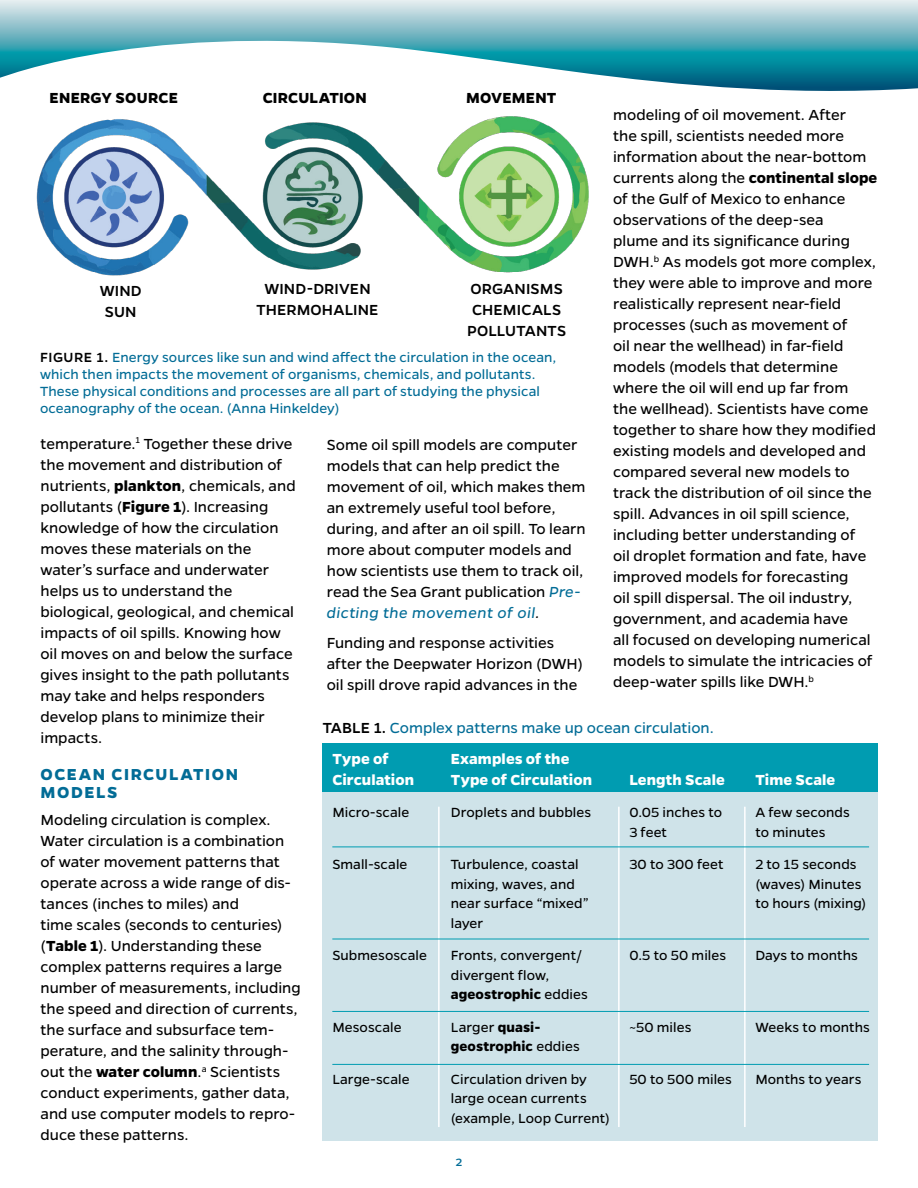
<style>
.page{position:relative;width:918px;height:1188px;background:#fff}
.page>*{position:absolute;margin:0;border:0;box-sizing:border-box;transform-origin:0 0}
.t1{font:700 18px/18px "Gentona";letter-spacing:.085em;color:#026c96}
.t2{font:16.5px/21px "Gentona";color:#000}
.t3{font:700 16.5px "Gentona";letter-spacing:.005em;color:#fff}
.t4{font:500 16.5px/21px "Gentona";letter-spacing:.01em;color:#000;text-align:center}
.t5{font:16.5px/31.3px "Gentona";color:#026c96}
.t6{font:700 16.5px "Gentona";letter-spacing:.015em;color:#000}
.t7{font:15px/19.5px "Gentona";letter-spacing:.005em;color:#000}
.t8{font:15px/17.2px "Gentona";letter-spacing:.005em;color:#026c96}
.t9{font:700 15px "Gentona";letter-spacing:.01em;color:#000}
.t10{font:500 12px "Gentona";color:#026c96}
.s1{font-weight:700}
.s2{font-weight:500;color:#000}
.s3{font-style:italic;color:#026c96}
.s4{font-style:italic}
.s5{font-weight:700;color:#fff}
.s6{font-weight:400}
</style>
<div class="page">
<svg style="left:0;top:0;width:918px;height:91px"></svg>
<img style="left:36px;top:116px;width:553px;height:160px">
<div style="left:323px;top:778px;width:555px;height:362px;background:#cfe3e9"></div>
<div style="left:323px;top:744px;width:555px;height:48px;background:#009cb1"></div>
<hr style="left:438px;top:807px;width:2px;height:320px;background:#fff">
<hr style="left:618px;top:807px;width:2px;height:320px;background:#fff">
<hr style="left:744px;top:807px;width:2px;height:320px;background:#fff">
<hr style="left:332px;top:847px;width:537px;height:1px;background:#009cb1">
<hr style="left:332px;top:939px;width:537px;height:1px;background:#009cb1">
<hr style="left:332px;top:1011px;width:537px;height:1px;background:#009cb1">
<hr style="left:332px;top:1064px;width:537px;height:1px;background:#009cb1">
<p class="t6" style="left:50px;top:89px;width:130px">ENERGY SOURCE</p>
<p class="t6" style="left:263px;top:89px;width:106px">CIRCULATION</p>
<p class="t6" style="left:466px;top:89px;width:92px">MOVEMENT</p>
<p class="t2" style="left:613px;top:105px;width:266px">modeling of oil movement. After<br>the spill, scientists needed more information about the near-bottom currents along the <span class="s1">continental slope </span>of the Gulf of Mexico to enhance observations of the deep-sea<br>plume and its significance during DWH.<sup>b</sup> As models got more complex, they were able to improve and more realistically represent near-field processes (such as movement of<br>oil near the wellhead) in far-field models (models that determine where the oil will end up far from<br>the wellhead). Scientists have come together to share how they modified existing models and developed and compared several new models to track the distribution of oil since the spill. Advances in oil spill science, including better understanding of<br>oil droplet formation and fate, have improved models for forecasting<br>oil spill dispersal. The oil industry, government, and academia have<br>all focused on developing numerical models to simulate the intricacies of deep-water spills like DWH.<sup>b</sup></p>
<p class="t4" style="left:100px;top:280px;width:43px">WIND<br>SUN</p>
<p class="t4" style="left:257px;top:278px;width:123px">WIND-DRIVEN<br>THERMOHALINE</p>
<p class="t4" style="left:467px;top:278px;width:101px;text-align:left">ORGANISMS<br>CHEMICALS<br>POLLUTANTS</p>
<p class="t8" style="left:40px;top:348px;width:518px"><span class="s2">FIGURE 1.</span> Energy sources like sun and wind affect the circulation in the ocean, which then impacts the movement of organisms, chemicals, and pollutants.<br>These physical conditions and processes are all part of studying the physical oceanography of the ocean. (Anna Hinkeldey)</p>
<p class="t2" style="left:40px;top:433px;width:257px">temperature.<sup>1</sup> Together these drive the movement and distribution of nutrients, <span class="s1">plankton</span>, chemicals, and pollutants (<span class="s1">Figure 1</span>). Increasing knowledge of how the circulation moves these materials on the water’s surface and underwater helps us to understand the biological, geological, and chemical impacts of oil spills. Knowing how oil moves on and below the surface gives insight to the path pollutants may take and helps responders develop plans to minimize their impacts.</p>
<p class="t1" style="left:41px;top:765px;width:199px">OCEAN CIRCULATION<br>MODELS</p>
<p class="t2" style="left:40px;top:810px;width:262px">Modeling circulation is complex.<br>Water circulation is a combination of water movement patterns that operate across a wide range of dis&shy;tances (inches to miles) and<br>time scales (seconds to centuries) (<span class="s1">Table 1</span>). Understanding these complex patterns requires a large number of measurements, including the speed and direction of currents, the surface and subsurface tem&shy;perature, and the salinity through&shy;out the <span class="s1">water column</span>.<sup>a</sup> Scientists conduct experiments, gather data, and use computer models to repro&shy;duce these patterns.</p>
<p class="t2" style="left:327px;top:434px;width:260px">Some oil spill models are computer models that can help predict the movement of oil, which makes them an extremely useful tool before, during, and after an oil spill. To learn more about computer models and how scientists use them to track oil, read the Sea Grant publication <span class="s3">Pre&shy;dicting the movement of oil</span><span class="s4">.</span></p>
<p class="t2" style="left:327px;top:632px;width:258px">Funding and response activities after the Deepwater Horizon (DWH) oil spill drove rapid advances in the</p>
<p class="t5" style="left:332px;top:712px;width:383px;text-indent:-10px"><span class="s2">TABLE 1.</span> Complex patterns make up ocean circulation.<br><span class="s5">Type of</span></p>
<p class="t3" style="left:451px;top:749px;width:120px">Examples of the</p>
<p class="t3" style="left:332px;top:770px;width:83px">Circulation</p>
<p class="t3" style="left:451px;top:770px;width:143px">Type of Circulation</p>
<p class="t3" style="left:629px;top:770px;width:97px">Length Scale</p>
<p class="t3" style="left:755px;top:770px;width:81px">Time Scale</p>
<p class="t7" style="left:332px;top:803px;width:79px">Micro-scale</p>
<p class="t7" style="left:451px;top:803px;width:142px">Droplets and bubbles</p>
<p class="t7" style="left:629px;top:803px;width:94px">0.05 inches to</p>
<p class="t7" style="left:755px;top:803px;width:96px">A few seconds</p>
<p class="t7" style="left:629px;top:822px;width:39px">3 feet</p>
<p class="t7" style="left:755px;top:822px;width:72px">to minutes</p>
<p class="t7" style="left:332px;top:855px;width:77px">Small-scale</p>
<p class="t7" style="left:451px;top:855px;width:129px">Turbulence, coastal</p>
<p class="t7" style="left:629px;top:855px;width:96px">30 to 300 feet</p>
<p class="t7" style="left:755px;top:855px;width:103px">2 to 15 seconds</p>
<p class="t7" style="left:451px;top:874px;width:126px">mixing, waves, and</p>
<p class="t7" style="left:755px;top:874px;width:108px">(waves) Minutes</p>
<p class="t7" style="left:451px;top:894px;width:140px">near surface “mixed”</p>
<p class="t7" style="left:755px;top:894px;width:112px">to hours (mixing)</p>
<p class="t7" style="left:451px;top:913px;width:34px">layer</p>
<p class="t7" style="left:332px;top:946px;width:96px">Submesoscale</p>
<p class="t7" style="left:451px;top:946px;width:133px">Fronts, convergent/</p>
<p class="t7" style="left:629px;top:946px;width:98px">0.5 to 50 miles</p>
<p class="t7" style="left:755px;top:946px;width:104px">Days to months</p>
<p class="t7" style="left:451px;top:965px;width:139px">divergent flow, <span class="s1">ageostrophic</span> eddies</p>
<p class="t7" style="left:332px;top:1017px;width:71px">Mesoscale</p>
<p class="t7" style="left:451px;top:1017px;width:91px">Larger <span class="s1">quasi-</span></p>
<p class="t7" style="left:629px;top:1017px;width:64px">~50 miles</p>
<p class="t7" style="left:755px;top:1017px;width:116px">Weeks to months</p>
<p class="t9" style="left:451px;top:1038px;width:130px">geostrophic <span class="s6">eddies</span></p>
<p class="t7" style="left:332px;top:1069px;width:79px">Large-scale</p>
<p class="t7" style="left:451px;top:1069px;width:137px">Circulation driven by</p>
<p class="t7" style="left:629px;top:1069px;width:104px">50 to 500 miles</p>
<p class="t7" style="left:755px;top:1069px;width:108px">Months to years</p>
<p class="t7" style="left:451px;top:1089px;width:160px">large ocean currents (example, Loop Current)</p>
<p class="t10" style="left:456px;top:1155px;width:8px">2</p>
</div>
